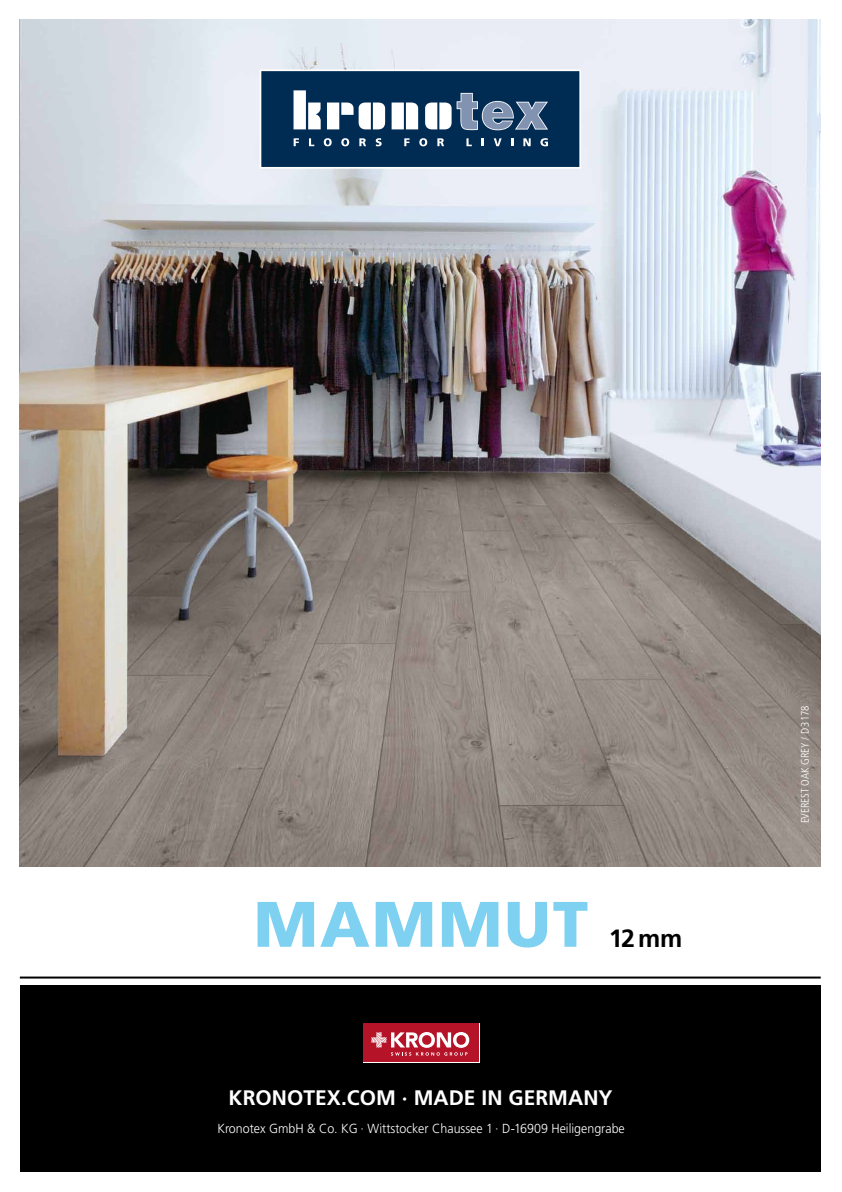
<style>
.page{position:relative;width:842px;height:1192px;background:#fff}
.page>*{position:absolute;margin:0;border:0;box-sizing:border-box;transform-origin:0 0}
.t1{font:900 64.25px "Frutiger LT Std";color:#7fd1f1}
.t2{font:700 25px "Frutiger LT Std";color:#000}
.t3{font:700 21px "Frutiger LT Std";color:#fff}
.t4{font:300 13.1px "Frutiger LT Std";color:#fff;scale:.95 1}
.t5{font:300 condensed 11px "Frutiger LT Std";color:#fff}
</style>
<div class="page">
<div style="left:20px;top:986px;width:801px;height:186px;background:#000"></div>
<div style="left:363px;top:1023px;width:116px;height:40px;background:#fff"></div>
<div style="left:363px;top:1023px;width:116px;height:39px;background:#b51428"></div>
<svg style="left:371px;top:1032px;width:98px;height:24px"></svg>
<hr style="left:20px;top:977px;width:801px;height:2px;background:#000">
<img style="left:20px;top:20px;width:801px;height:846px">
<div style="left:260px;top:69px;width:321px;height:100px;background:#fff"></div>
<div style="left:261px;top:71px;width:318px;height:96px;background:#002b52"></div>
<div style="left:327px;top:103px;width:12px;height:26px;background:#fff"></div>
<div style="left:392px;top:103px;width:12px;height:26px;background:#fff"></div>
<svg style="left:406px;top:103px;width:12px;height:26px"></svg>
<svg style="left:341px;top:103px;width:44px;height:26px"></svg>
<svg style="left:308px;top:103px;width:13px;height:26px"></svg>
<div style="left:294px;top:90px;width:12px;height:39px;background:#fff"></div>
<svg style="left:425px;top:93px;width:123px;height:38px"></svg>
<svg style="left:294px;top:138px;width:5px;height:8px"></svg>
<svg style="left:309px;top:138px;width:5px;height:8px"></svg>
<svg style="left:324px;top:138px;width:8px;height:8px"></svg>
<svg style="left:341px;top:138px;width:8px;height:8px"></svg>
<svg style="left:359px;top:138px;width:7px;height:8px"></svg>
<svg style="left:376px;top:138px;width:6px;height:8px"></svg>
<svg style="left:404px;top:138px;width:6px;height:8px"></svg>
<svg style="left:419px;top:138px;width:8px;height:8px"></svg>
<svg style="left:437px;top:138px;width:7px;height:8px"></svg>
<svg style="left:466px;top:138px;width:6px;height:8px"></svg>
<svg style="left:482px;top:138px;width:2px;height:8px"></svg>
<svg style="left:494px;top:138px;width:8px;height:8px"></svg>
<svg style="left:511px;top:138px;width:2px;height:8px"></svg>
<svg style="left:523px;top:138px;width:8px;height:8px"></svg>
<svg style="left:540px;top:138px;width:8px;height:8px"></svg>
<h1 class="t1" style="left:254px;top:885px;width:336px">MAMM UT</h1>
<h2 class="t2" style="left:609px;top:923px;width:75px">12MM</h2>
<h3 class="t3" style="left:229px;top:1086px;width:310px">KRONOTEX.COM ∙ MADE IN GERM</h3>
<h3 class="t3" style="left:568px;top:1086px;width:46px">ANY</h3>
<p class="t4" style="left:217px;top:1121px;width:430px">Kronotex GmbH &amp; Co. KG · Wittstocker Chaussee 1 · D-16909 Heiligengrabe</p>
<p class="t5" style="left:799px;top:823px;width:119px;rotate:-90deg">EVEREST oak GREY / D3178</p>
</div>
